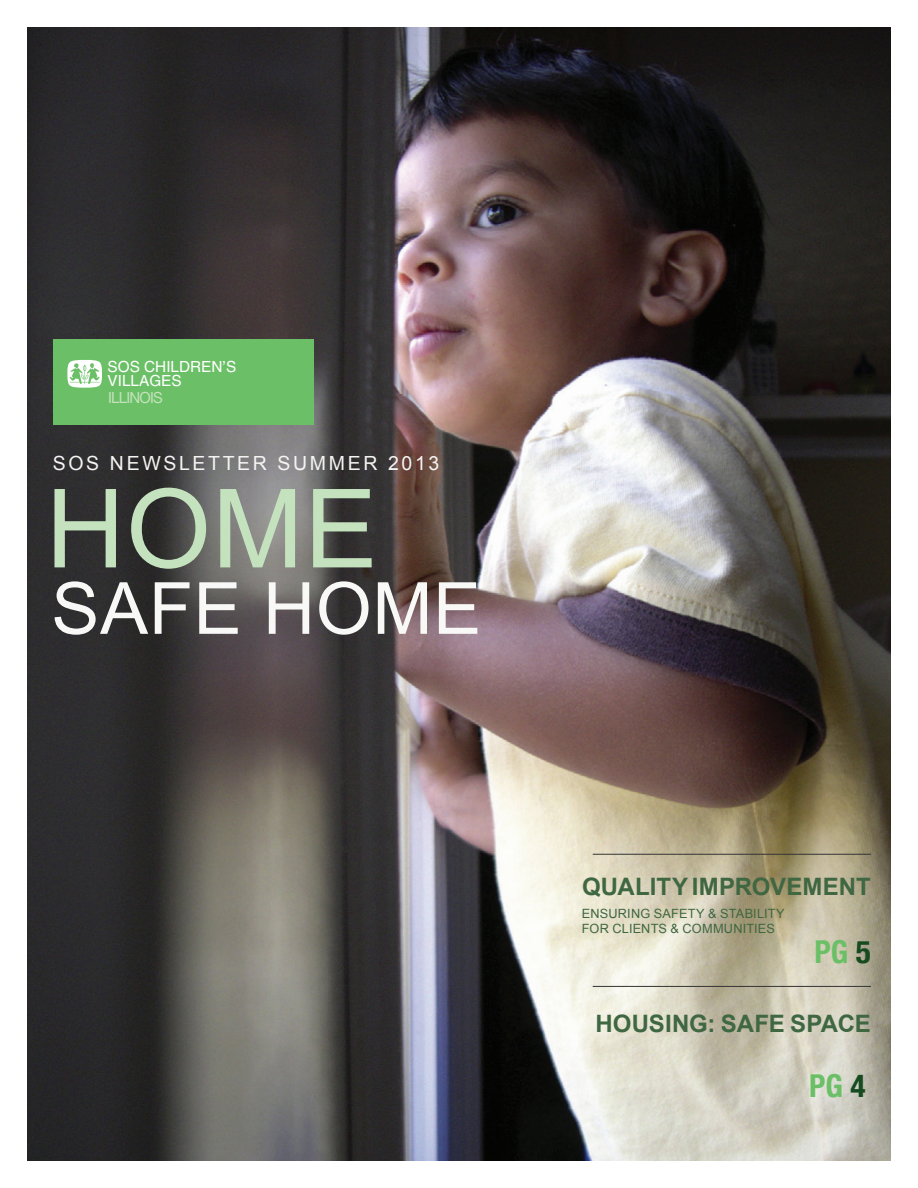
<style>
.page{position:relative;width:918px;height:1188px;background:#fff}
.page>*{position:absolute;margin:0;border:0;box-sizing:border-box;transform-origin:0 0}
.t1{font:109.5px "Arial";color:#c4e2bd}
.t2{font:72px "Arial";color:#f8f8f7}
.t3{font:700 condensed 31.5px "Helvetica Neue";color:#6bc067}
.t4{font:700 24px "Arial";letter-spacing:.005em;color:#3f6741}
.t5{font:19.5px "Arial";letter-spacing:.135em;color:#f5f4f3}
.t6{font:15.3px/13.8px "Helvetica";color:#fff}
.t7{font:15.3px "Helvetica Neue";letter-spacing:-.05em;color:#c4e2bd}
.t8{font:12.75px/15px "Arial";letter-spacing:.01em;color:#3f6741}
.s1{color:#164a1f}
</style>
<div class="page">
<img style="left:27px;top:28px;width:864px;height:1133px">
<hr style="left:593px;top:854px;width:278px;height:1px;background:#333">
<hr style="left:593px;top:986px;width:278px;height:1px;background:#333">
<div style="left:53px;top:339px;width:261px;height:85px;background:#6bc067"></div>
<svg style="left:67px;top:360px;width:35px;height:28px"></svg>
<p class="t6" style="left:108px;top:360px;width:130px">SOS CHILDREN’S<br>VILLAGES</p>
<p class="t7" style="left:108px;top:389px;width:56px">ILLINOIS</p>
<h3 class="t5" style="left:53px;top:450px;width:16px">SOS</h3>
<h3 class="t5" style="left:110px;top:450px;width:70px">NEWSLETTER</h3>
<h3 class="t5" style="left:278px;top:450px;width:18px">SUMMER</h3>
<h3 class="t5" style="left:388px;top:450px;width:53px">2013</h3>
<h1 class="t1" style="left:46px;top:457px;width:162px">HOME</h1>
<h2 class="t2" style="left:51px;top:561px;width:47px">SAFE</h2>
<h2 class="t2" style="left:263px;top:561px;width:107px">HOME</h2>
<h3 class="t4" style="left:582px;top:870px;width:290px">QUALITY IMPROVEMENT</h3>
<p class="t8" style="left:582px;top:906px;width:204px">ENSURING SAFETY &amp; STABILITY<br>FOR CLIENTS &amp; COMMUNITIES</p>
<h3 class="t3" style="left:814px;top:933px;width:58px">PG <span class="s1">5</span></h3>
<h3 class="t4" style="left:595px;top:1007px;width:277px">HOUSING: SAFE SPACE</h3>
<h3 class="t3" style="left:809px;top:1067px;width:58px">PG <span class="s1">4</span></h3>
</div>
